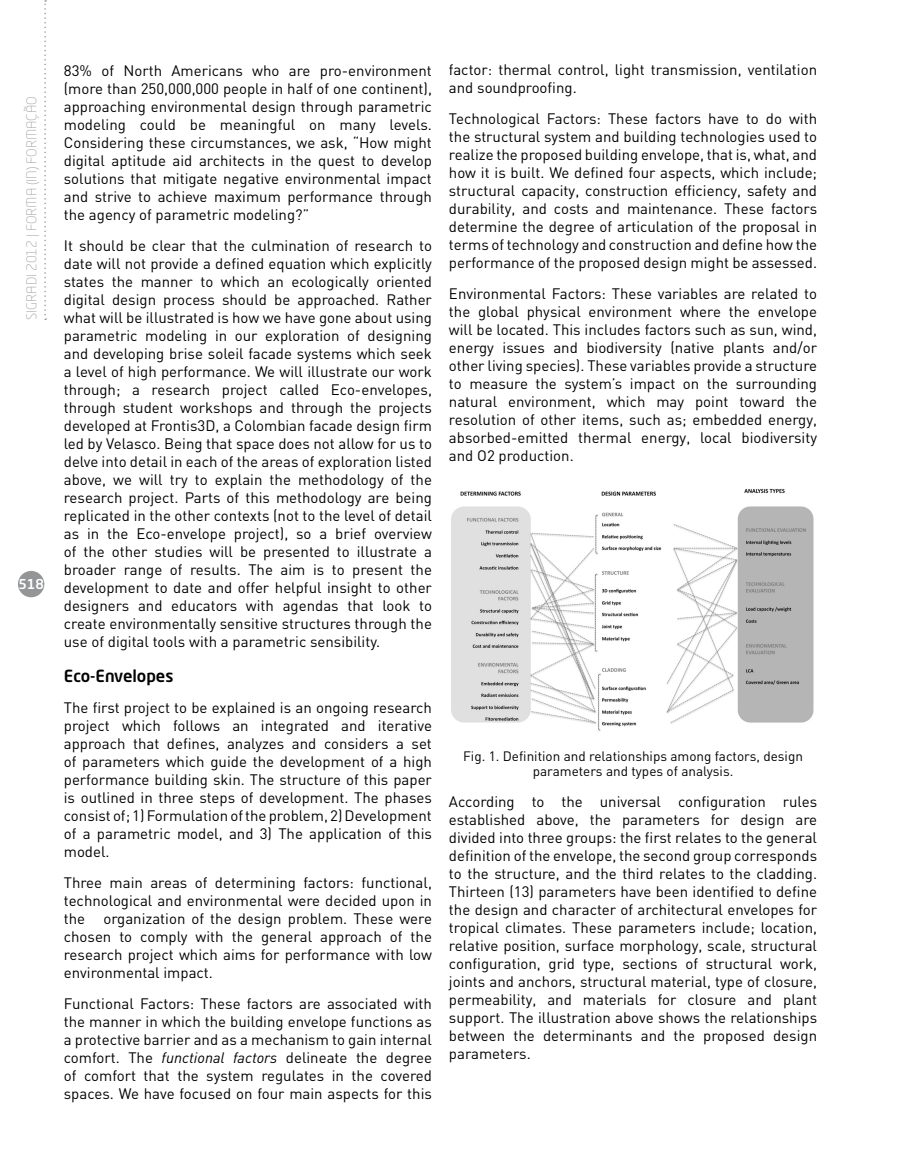
<style>
.page{position:relative;width:915px;height:1170px;background:#fff}
.page>*{position:absolute;margin:0;border:0;box-sizing:border-box;transform-origin:0 0}
.t1{font:500 16.5px "Neo Tech Std";color:#000}
.t2{font:15px/18px "DIN";color:#000;text-align:justify}
.t3{font:13.5px/15px "DIN";color:#000;text-align:center}
.t4{font:300 13.5px "Neo Tech Std";color:#a7a9ac}
.t5{font:500 13.5px "Neo Tech Std";color:#fff}
.s1{font-style:italic}
</style>
<div class="page">
<div style="left:18px;top:571px;width:26px;height:26px;background:#939598;border-radius:50%"></div>
<svg style="left:44px;top:0;width:2px;height:320px"></svg>
<img style="left:451px;top:488px;width:363px;height:244px">
<p class="t4" style="left:23px;top:320px;width:225px;rotate:-90deg">SIGRADI 2012 | FORMA (IN) FORMAÇÃO</p>
<p class="t5" style="left:18px;top:575px;width:27px">518</p>
<p class="t2" style="left:64px;top:61px;width:369px">83% of North Americans who are pro-environment (more than 250,000,000 people in half of one continent), approaching environmental design through parametric modeling could be meaningful on many levels.<br>Considering these circumstances, we ask, “How might digital aptitude aid architects in the quest to develop solutions that mitigate negative environmental impact and strive to achieve maximum performance through the agency of parametric modeling?”</p>
<p class="t2" style="left:64px;top:236px;width:369px">It should be clear that the culmination of research to date will not provide a defined equation which explicitly states the manner to which an ecologically oriented digital design process should be approached. Rather what will be illustrated is how we have gone about using parametric modeling in our exploration of designing and developing brise soleil facade systems which seek a level of high performance. We will illustrate our work through; a research project called Eco-envelopes, through student workshops and through the projects developed at Frontis3D, a Colombian facade design firm led by Velasco. Being that space does not allow for us to delve into detail in each of the areas of exploration listed above, we will try to explain the methodology of the research project. Parts of this methodology are being replicated in the other contexts (not to the level of detail as in the Eco-envelope project), so a brief overview of the other studies will be presented to illustrate a broader range of results. The aim is to present the development to date and offer helpful insight to other designers and educators with agendas that look to create environmentally sensitive structures through the use of digital tools with a parametric sensibility.</p>
<p class="t1" style="left:64px;top:665px;width:111px">Eco-Envelopes</p>
<p class="t2" style="left:64px;top:698px;width:369px">The first project to be explained is an ongoing research project which follows an integrated and iterative approach that defines, analyzes and considers a set of parameters which guide the development of a high performance building skin. The structure of this paper is outlined in three steps of development. The phases consist of; 1) Formulation of the problem, 2) Development of a parametric model, and 3) The application of this model.</p>
<p class="t2" style="left:64px;top:873px;width:369px">Three main areas of determining factors: functional, technological and environmental were decided upon in the organization of the design problem. These were chosen to comply with the general approach of the research project which aims for performance with low environmental impact.</p>
<p class="t2" style="left:64px;top:994px;width:369px">Functional Factors: These factors are associated with the manner in which the building envelope functions as a protective barrier and as a mechanism to gain internal comfort. The <span class="s1">functional factors</span> delineate the degree of comfort that the system regulates in the covered spaces. We have focused on four main aspects for this</p>
<p class="t2" style="left:449px;top:60px;width:369px">factor: thermal control, light transmission, ventilation and soundproofing.</p>
<p class="t2" style="left:449px;top:109px;width:369px">Technological Factors: These factors have to do with the structural system and building technologies used to realize the proposed building envelope, that is, what, and how it is built. We defined four aspects, which include; structural capacity, construction efficiency, safety and durability, and costs and maintenance. These factors determine the degree of articulation of the proposal in terms of technology and construction and define how the performance of the proposed design might be assessed.</p>
<p class="t2" style="left:449px;top:284px;width:369px">Environmental Factors: These variables are related to the global physical environment where the envelope will be located. This includes factors such as sun, wind, energy issues and biodiversity (native plants and/or other living species). These variables provide a structure to measure the system’s impact on the surrounding natural environment, which may point toward the resolution of other items, such as; embedded energy, absorbed-emitted thermal energy, local biodiversity and O2 production.</p>
<p class="t3" style="left:463px;top:748px;width:341px">Fig. 1. Definition and relationships among factors, design parameters and types of analysis.</p>
<p class="t2" style="left:449px;top:791px;width:369px">According to the universal configuration rules established above, the parameters for design are divided into three groups: the first relates to the general definition of the envelope, the second group corresponds to the structure, and the third relates to the cladding.<br>Thirteen (13) parameters have been identified to define the design and character of architectural envelopes for tropical climates. These parameters include; location, relative position, surface morphology, scale, structural configuration, grid type, sections of structural work, joints and anchors, structural material, type of closure, permeability, and materials for closure and plant support. The illustration above shows the relationships between the determinants and the proposed design parameters.</p>
</div>
